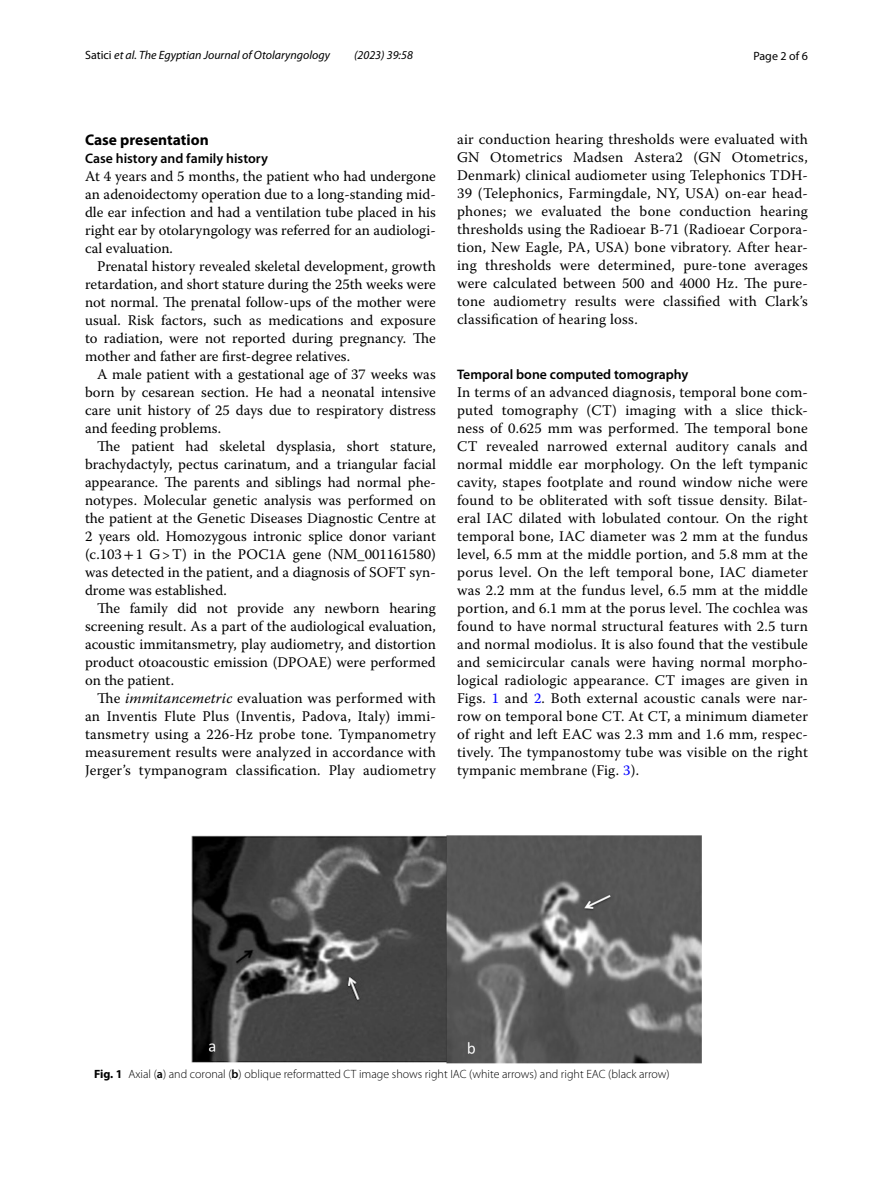
<style>
.page{position:relative;width:893px;height:1187px;background:#fff}
.page>*{position:absolute;margin:0;border:0;box-sizing:border-box;transform-origin:0 0}
.t1{font:700 15.45px "Myriad Pro";color:#000}
.t2{font:14.7px/18px "Warnock Pro";letter-spacing:.005em;color:#000;text-align:justify}
.t3{font:600 13.8px "Myriad Pro";color:#000}
.t4{font:300 12px "Myriad Pro";color:#000}
.t5{font:italic 12px "Myriad Pro";color:#000}
.t6{font:12px "Myriad Pro";color:#000}
.s1{font-style:normal}
.s2{font-family:"STIX"}
.s3{font-style:italic}
.s4{color:#00f}
.s5{font-weight:700}
.s6{font-weight:600}
</style>
<div class="page">
<img style="left:191px;top:835px;width:511px;height:228px">
<p class="t5" style="left:85px;top:48px;width:247px"><span class="s1">Satici</span> et al. The Egyptian Journal of Otolaryngology</p>
<p class="t5" style="left:354px;top:48px;width:60px">(2023) 39:58</p>
<p class="t6" style="left:753px;top:48px;width:56px">Page 2 of 6</p>
<p class="t1" style="left:85px;top:129px;width:125px">Case presentation</p>
<p class="t3" style="left:85px;top:149px;width:185px">Case history and family history</p>
<p class="t2" style="left:85px;top:166px;width:352px">At 4 years and 5 months, the patient who had undergone an adenoidectomy operation due to a long-standing mid&shy;dle ear infection and had a ventilation tube placed in his right ear by otolaryngology was referred for an audiologi&shy;cal evaluation.</p>
<p class="t2" style="left:85px;top:256px;width:352px;text-indent:12px">Prenatal history revealed skeletal development, growth retardation, and short stature during the 25th weeks were not normal. The prenatal follow-ups of the mother were usual. Risk factors, such as medications and exposure to radiation, were not reported during pregnancy. The mother and father are first-degree relatives.</p>
<p class="t2" style="left:85px;top:364px;width:352px;text-indent:12px">A male patient with a gestational age of 37 weeks was born by cesarean section. He had a neonatal intensive care unit history of 25 days due to respiratory distress and feeding problems.</p>
<p class="t2" style="left:85px;top:436px;width:352px;text-indent:12px">The patient had skeletal dysplasia, short stature, brachydactyly, pectus carinatum, and a triangular facial appearance. The parents and siblings had normal phe&shy;notypes. Molecular genetic analysis was performed on the patient at the Genetic Diseases Diagnostic Centre at 2 years old. Homozygous intronic splice donor variant (c.103<span class="s2">+</span>1 G&gt;T) in the POC1A gene (NM_001161580) was detected in the patient, and a diagnosis of SOFT syn&shy;drome was established.</p>
<p class="t2" style="left:85px;top:598px;width:352px;text-indent:12px">The family did not provide any newborn hearing screening result. As a part of the audiological evaluation, acoustic immitansmetry, play audiometry, and distortion product otoacoustic emission (DPOAE) were performed on the patient.</p>
<p class="t2" style="left:85px;top:688px;width:352px;text-indent:12px">The <span class="s3">immitancemetric</span> evaluation was performed with an Inventis Flute Plus (Inventis, Padova, Italy) immi&shy;tansmetry using a 226-Hz probe tone. Tympanometry measurement results were analyzed in accordance with Jerger’s tympanogram classification. Play audiometry</p>
<p class="t2" style="left:457px;top:130px;width:352px">air conduction hearing thresholds were evaluated with GN Otometrics Madsen Astera2 (GN Otometrics, Denmark) clinical audiometer using Telephonics TDH-39 (Telephonics, Farmingdale, NY, USA) on-ear head&shy;phones; we evaluated the bone conduction hearing thresholds using the Radioear B-71 (Radioear Corpora&shy;tion, New Eagle, PA, USA) bone vibratory. After hear&shy;ing thresholds were determined, pure-tone averages were calculated between 500 and 4000 Hz. The pure&shy;tone audiometry results were classified with Clark’s classification of hearing loss.</p>
<p class="t3" style="left:457px;top:365px;width:233px">Temporal bone computed tomography</p>
<p class="t2" style="left:457px;top:382px;width:352px">In terms of an advanced diagnosis, temporal bone com&shy;puted tomography (CT) imaging with a slice thick&shy;ness of 0.625 mm was performed. The temporal bone CT revealed narrowed external auditory canals and normal middle ear morphology. On the left tympanic cavity, stapes footplate and round window niche were found to be obliterated with soft tissue density. Bilat&shy;eral IAC dilated with lobulated contour. On the right temporal bone, IAC diameter was 2 mm at the fundus level, 6.5 mm at the middle portion, and 5.8 mm at the porus level. On the left temporal bone, IAC diameter was 2.2 mm at the fundus level, 6.5 mm at the middle portion, and 6.1 mm at the porus level. The cochlea was found to have normal structural features with 2.5 turn and normal modiolus. It is also found that the vestibule and semicircular canals were having normal morpho&shy;logical radiologic appearance. CT images are given in Figs. <span class="s4">1</span> and <span class="s4">2</span>. Both external acoustic canals were nar&shy;row on temporal bone CT. At CT, a minimum diameter of right and left EAC was 2.3 mm and 1.6 mm, respec&shy;tively. The tympanostomy tube was visible on the right tympanic membrane (Fig. <span class="s4">3</span>).</p>
<p class="t4" style="left:94px;top:1067px;width:577px"><span class="s5">Fig. 1</span> Axial (<span class="s6">a</span>) and coronal (<span class="s6">b</span>) oblique reformatted CT image shows right IAC (white arrows) and right EAC (black arrow)</p>
</div>
